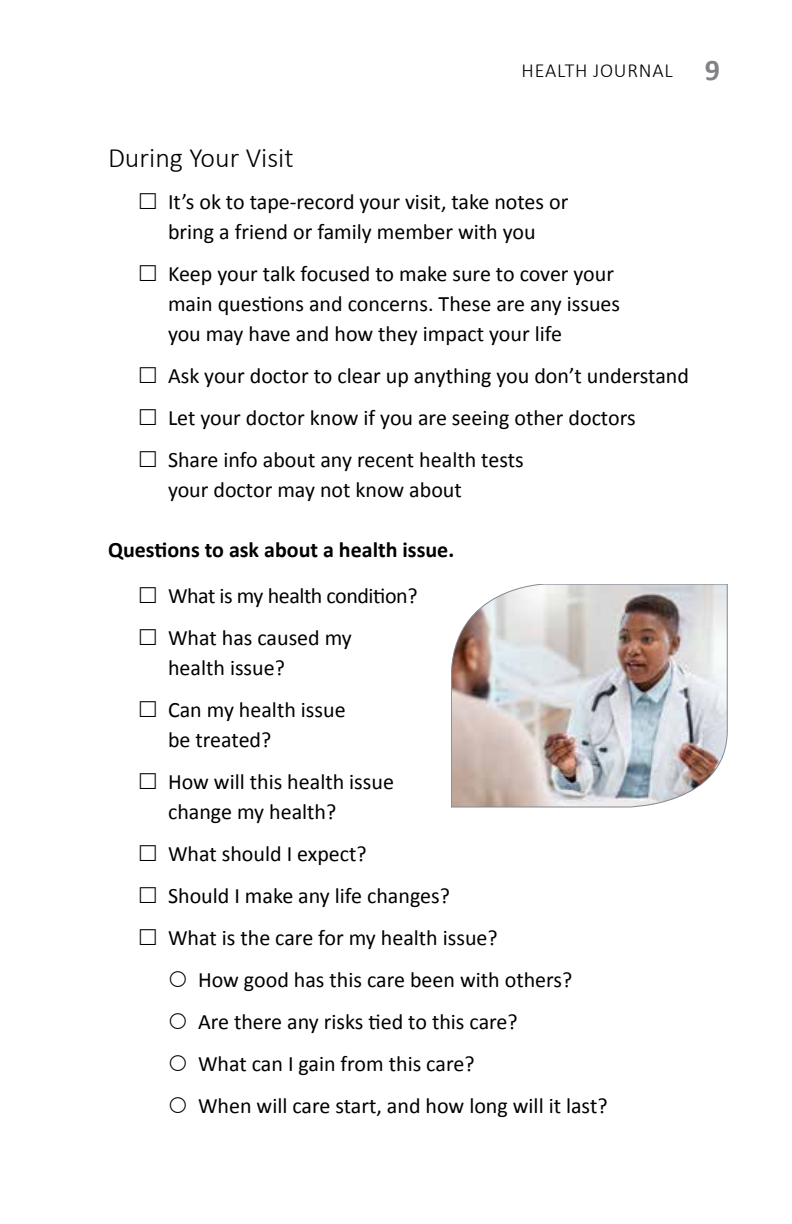
<style>
.page{position:relative;width:792px;height:1224px;background:#fff}
.page>*{position:absolute;margin:0;border:0;box-sizing:border-box;transform-origin:0 0}
.t1{font:300 28px "Calibri";color:#000}
.t2{font:22px/42px "Calibri";color:#000}
.t3{font:22px/42px "Calibri";letter-spacing:-.02em;color:#000}
.t4{font:700 22px "Calibri";color:#000}
.t5{font:300 20px "Calibri";letter-spacing:.04em;color:#000}
.s1{font-weight:700;font-size:30px;color:#808285}
</style>
<div class="page">
<img style="left:451px;top:584px;width:276px;height:223px">
<p class="t5" style="left:522px;top:58px;width:200px">HEALTH JOURNAL <span class="s1">9</span></p>
<p class="t1" style="left:108px;top:141px;width:187px">During Your Visit</p>
<p class="t2" style="left:168px;top:186px;width:402px;line-height:30px">It’s ok to tape-record your visit, take notes or bring a friend or family member with you</p>
<p class="t2" style="left:168px;top:258px;width:454px;line-height:30px">Keep your talk focused to make sure to cover your main questions and concerns. These are any issues you may have and how they impact your life</p>
<p class="t2" style="left:168px;top:355px;width:522px">Ask your doctor to clear up anything you don’t understand<br>Let your doctor know if you are seeing other doctors<br>Share info about any recent health tests</p>
<p class="t2" style="left:168px;top:469px;width:295px">your doctor may not know about</p>
<p class="t4" style="left:108px;top:535px;width:348px">Questions to ask about a health issue.</p>
<p class="t3" style="left:168px;top:575px;width:251px">What is my health condition?<br>What has caused my</p>
<p class="t2" style="left:168px;top:647px;width:179px">health issue?<br>Can my health issue</p>
<p class="t2" style="left:168px;top:719px;width:227px">be treated?<br>How will this health issue</p>
<p class="t2" style="left:168px;top:791px;width:170px">change my health?</p>
<p class="t2" style="left:168px;top:833px;width:200px">What should I expect?</p>
<p class="t2" style="left:168px;top:875px;width:283px">Should I make any life changes?</p>
<p class="t2" style="left:168px;top:917px;width:331px">What is the care for my health issue?</p>
<p class="t2" style="left:198px;top:959px;width:376px">How good has this care been with others?</p>
<p class="t2" style="left:198px;top:1001px;width:321px">Are there any risks tied to this care?</p>
<p class="t2" style="left:198px;top:1043px;width:278px">What can I gain from this care?</p>
<p class="t2" style="left:198px;top:1085px;width:411px">When will care start, and how long will it last?</p>
</div>
